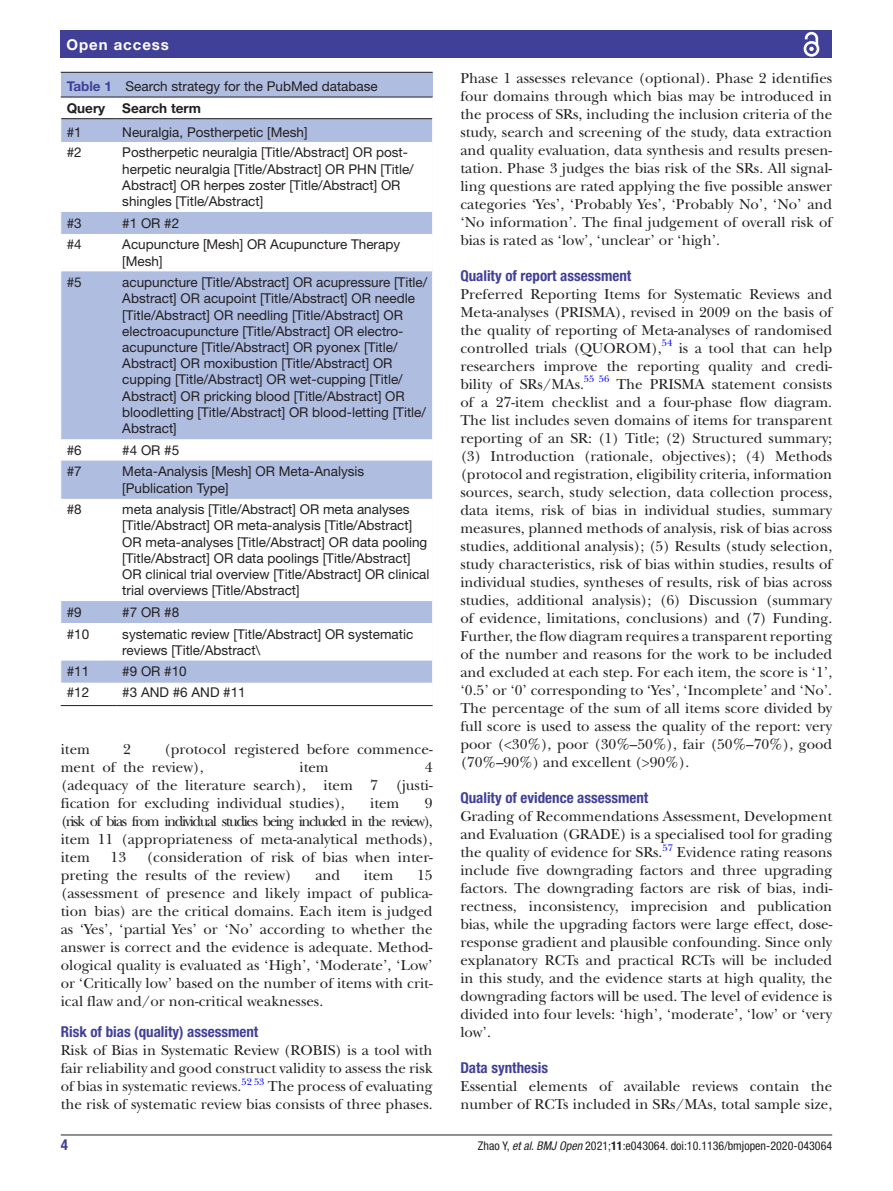
<style>
.page{position:relative;width:893px;height:1191px;background:#fff}
.page>*{position:absolute;margin:0;border:0;box-sizing:border-box;transform-origin:0 0}
.t1{font:15px/18px "New Baskerville";color:#231f20;text-align:justify}
.t2{font:700 condensed 15px "Helvetica Neue LT Std";color:#414099}
.t3{font:700 15px "Helvetica Neue LT Std";letter-spacing:.065em;color:#fff}
.t4{font:13.5px/16.2px "Helvetica Neue LT Std";color:#231f20}
.t5{font:700 13.5px "Helvetica Neue LT Std";color:#231f20}
.t6{font:condensed 12px "Helvetica Neue LT Std";color:#231f20}
.t7{font:9.9px "New Baskerville";color:#00f}
.s1{font-weight:700;color:#414099}
.s2{font-weight:700}
.s3{font-style:italic}
</style>
<div class="page">
<hr style="left:61px;top:1134px;width:771px;height:1px;background:#231f20">
<div style="left:61px;top:31px;width:771px;height:27px;background:#414099"></div>
<svg style="left:803px;top:31px;width:17px;height:26px"></svg>
<div style="left:61px;top:73px;width:372px;height:633px;background:#afbde1"></div>
<hr style="left:61px;top:72px;width:372px;height:1px;background:#231f20">
<div style="left:61px;top:98px;width:371px;height:607px;background:#fff"></div>
<svg style="left:61px;top:119px;width:371px;height:563px"></svg>
<hr style="left:61px;top:97px;width:55px;height:1px;background:#231f20">
<hr style="left:61px;top:118px;width:55px;height:1px;background:#231f20">
<hr style="left:116px;top:97px;width:317px;height:1px;background:#231f20">
<hr style="left:116px;top:118px;width:316px;height:1px;background:#231f20">
<hr style="left:61px;top:705px;width:55px;height:1px;background:#231f20">
<hr style="left:116px;top:705px;width:317px;height:1px;background:#231f20">
<svg style="left:432px;top:97px;width:1px;height:45px"></svg>
<hr style="left:432px;top:142px;width:1px;height:70px;background:#fff">
<svg style="left:432px;top:212px;width:1px;height:22px"></svg>
<hr style="left:432px;top:234px;width:1px;height:38px;background:#fff">
<hr style="left:432px;top:272px;width:1px;height:167px;background:#fff">
<svg style="left:432px;top:439px;width:1px;height:22px"></svg>
<hr style="left:432px;top:461px;width:1px;height:37px;background:#fff">
<hr style="left:432px;top:498px;width:1px;height:103px;background:#fff">
<svg style="left:432px;top:601px;width:1px;height:22px"></svg>
<hr style="left:432px;top:623px;width:1px;height:38px;background:#fff">
<svg style="left:432px;top:661px;width:1px;height:44px"></svg>
<p class="t3" style="left:66px;top:35px;width:104px">Open access</p>
<p class="t4" style="left:67px;top:75px;width:313px;line-height:22px"><span class="s1">Table 1</span> Search strategy for the PubMed database<br><span class="s2">Query</span></p>
<p class="t5" style="left:122px;top:99px;width:80px">Search term</p>
<p class="t4" style="left:67px;top:124px;width:17px">#1</p>
<p class="t4" style="left:122px;top:124px;width:187px">Neuralgia, Postherpetic [Mesh]</p>
<p class="t4" style="left:67px;top:144px;width:17px">#2</p>
<p class="t4" style="left:122px;top:144px;width:293px">Postherpetic neuralgia [Title/Abstract] OR post&shy;herpetic neuralgia [Title/Abstract] OR PHN [Title/ Abstract] OR herpes zoster [Title/Abstract] OR shingles [Title/Abstract]</p>
<p class="t4" style="left:67px;top:215px;width:17px">#3</p>
<p class="t4" style="left:122px;top:215px;width:59px">#1 OR #2</p>
<p class="t4" style="left:67px;top:236px;width:17px">#4</p>
<p class="t4" style="left:122px;top:236px;width:279px">Acupuncture [Mesh] OR Acupuncture Therapy [Mesh]</p>
<p class="t4" style="left:67px;top:274px;width:17px">#5</p>
<p class="t4" style="left:122px;top:274px;width:307px">acupuncture [Title/Abstract] OR acupressure [Title/ Abstract] OR acupoint [Title/Abstract] OR needle [Title/Abstract] OR needling [Title/Abstract] OR electroacupuncture [Title/Abstract] OR electro&shy;acupuncture [Title/Abstract] OR pyonex [Title/ Abstract] OR moxibustion [Title/Abstract] OR cupping [Title/Abstract] OR wet-cupping [Title/ Abstract] OR pricking blood [Title/Abstract] OR bloodletting [Title/Abstract] OR blood-letting [Title/ Abstract]</p>
<p class="t4" style="left:67px;top:442px;width:17px">#6</p>
<p class="t4" style="left:122px;top:442px;width:59px">#4 OR #5</p>
<p class="t4" style="left:67px;top:463px;width:17px">#7</p>
<p class="t4" style="left:122px;top:463px;width:244px">Meta-Analysis [Mesh] OR Meta-Analysis [Publication Type]</p>
<p class="t4" style="left:67px;top:501px;width:17px">#8</p>
<p class="t4" style="left:122px;top:501px;width:309px">meta analysis [Title/Abstract] OR meta analyses [Title/Abstract] OR meta-analysis [Title/Abstract] OR meta-analyses [Title/Abstract] OR data pooling [Title/Abstract] OR data poolings [Title/Abstract] OR clinical trial overview [Title/Abstract] OR clinical trial overviews [Title/Abstract]</p>
<p class="t4" style="left:67px;top:604px;width:17px">#9</p>
<p class="t4" style="left:122px;top:604px;width:59px">#7 OR #8</p>
<p class="t4" style="left:67px;top:625px;width:24px">#10</p>
<p class="t4" style="left:122px;top:625px;width:293px">systematic review [Title/Abstract] OR systematic reviews [Title/Abstract\</p>
<p class="t4" style="left:67px;top:663px;width:24px">#11</p>
<p class="t4" style="left:122px;top:663px;width:66px">#9 OR #10</p>
<p class="t4" style="left:67px;top:683px;width:24px">#12</p>
<p class="t4" style="left:122px;top:683px;width:125px">#3 AND #6 AND #11</p>
<p class="t1" style="left:61px;top:740px;width:373px;text-indent:103px">(protocol registered before commence&shy;ment of the review),</p>
<p class="t1" style="left:61px;top:740px;width:31px">item</p>
<p class="t1" style="left:123px;top:740px;width:9px">2</p>
<p class="t1" style="left:61px;top:758px;width:373px;text-indent:364px">4 (adequacy of the literature search), item 7 (justi&shy;fication for excluding individual studies),</p>
<p class="t1" style="left:299px;top:758px;width:31px">item</p>
<p class="t1" style="left:61px;top:794px;width:374px;text-indent:364px">9 (risk of bias from individual studies being included in the review), item 11 (appropriateness of meta-analytical methods), item</p>
<p class="t1" style="left:370px;top:794px;width:31px">item</p>
<p class="t1" style="left:61px;top:848px;width:373px;text-indent:86px">(consideration of risk of bias when inter&shy;preting the results of the review)</p>
<p class="t1" style="left:111px;top:848px;width:17px">13</p>
<p class="t1" style="left:61px;top:866px;width:373px;text-indent:356px">15 (assessment of presence and likely impact of publica&shy;tion bias) are the critical domains. Each item is judged as ‘Yes’, ‘partial Yes’ or ‘No’ according to whether the answer is correct and the evidence is adequate. Method&shy;ological quality is evaluated as ‘High’, ‘Moderate’, ‘Low’ or ‘Critically low’ based on the number of items with crit&shy;ical flaw and/or non-critical weaknesses.</p>
<p class="t2" style="left:61px;top:1023px;width:199px">Risk of bias (quality) assessment</p>
<p class="t1" style="left:61px;top:1041px;width:373px">Risk of Bias in Systematic Review (ROBIS) is a tool with fair reliability and good construct validity to assess the risk of bias in systematic reviews.</p>
<p class="t1" style="left:315px;top:866px;width:26px">and</p>
<p class="t1" style="left:364px;top:866px;width:31px">item</p>
<p class="t7" style="left:242px;top:1075px;width:24px">52 53</p>
<p class="t1" style="left:61px;top:1077px;width:373px;text-align:right">The process of evaluating<br>the risk of systematic review bias consists of three phases.</p>
<p class="t1" style="left:460px;top:69px;width:373px">Phase 1 assesses relevance (optional). Phase 2 identifies four domains through which bias may be introduced in the process of SRs, including the inclusion criteria of the study, search and screening of the study, data extraction and quality evaluation, data synthesis and results presen&shy;tation. Phase 3 judges the bias risk of the SRs. All signal&shy;ling questions are rated applying the five possible answer categories ‘Yes’, ‘Probably Yes’, ‘Probably No’, ‘No’ and ‘No information’. The final judgement of overall risk of bias is rated as ‘low’, ‘unclear’ or ‘high’.</p>
<p class="t2" style="left:460px;top:267px;width:172px">Quality of report assessment</p>
<p class="t1" style="left:460px;top:285px;width:373px">Preferred Reporting Items for Systematic Reviews and Meta-analyses (PRISMA), revised in 2009 on the basis of the quality of reporting of Meta-analyses of randomised controlled trials (QUOROM),</p>
<p class="t7" style="left:662px;top:337px;width:12px">54</p>
<p class="t1" style="left:460px;top:339px;width:373px;text-indent:218px">is a tool that can help researchers improve the reporting quality and credi&shy;bility of SRs/MAs.</p>
<p class="t7" style="left:584px;top:373px;width:27px">55 56</p>
<p class="t1" style="left:460px;top:375px;width:373px;text-indent:156px">The PRISMA statement consists of a 27-item checklist and a four-phase flow diagram.<br>The list includes seven domains of items for transparent reporting of an SR: (1) Title; (2) Structured summary; (3) Introduction (rationale, objectives); (4) Methods (protocol and registration, eligibility criteria, information sources, search, study selection, data collection process, data items, risk of bias in individual studies, summary measures, planned methods of analysis, risk of bias across studies, additional analysis); (5) Results (study selection, study characteristics, risk of bias within studies, results of individual studies, syntheses of results, risk of bias across studies, additional analysis); (6) Discussion (summary of evidence, limitations, conclusions) and (7) Funding.<br>Further, the flow diagram requires a transparent reporting of the number and reasons for the work to be included and excluded at each step. For each item, the score is ‘1’, ‘0.5’ or ‘0’ corresponding to ‘Yes’, ‘Incomplete’ and ‘No’.<br>The percentage of the sum of all items score divided by full score is used to assess the quality of the report: very poor (&lt;30%), poor (30%–50%), fair (50%–70%), good (70%–90%) and excellent (&gt;90%).</p>
<p class="t2" style="left:460px;top:789px;width:189px">Quality of evidence assessment</p>
<p class="t1" style="left:460px;top:807px;width:373px">Grading of Recommendations Assessment, Development and Evaluation (GRADE) is a specialised tool for grading the quality of evidence for SRs.</p>
<p class="t7" style="left:662px;top:841px;width:12px">57</p>
<p class="t1" style="left:460px;top:843px;width:373px;text-indent:217px">Evidence rating reasons include five downgrading factors and three upgrading factors. The downgrading factors are risk of bias, indi&shy;rectness, inconsistency, imprecision and publication bias, while the upgrading factors were large effect, dose&shy;response gradient and plausible confounding. Since only explanatory RCTs and practical RCTs will be included in this study, and the evidence starts at high quality, the downgrading factors will be used. The level of evidence is divided into four levels: ‘high’, ‘moderate’, ‘low’ or ‘very low’.</p>
<p class="t2" style="left:460px;top:1059px;width:89px">Data synthesis</p>
<p class="t1" style="left:460px;top:1077px;width:373px">Essential elements of available reviews contain the number of RCTs included in SRs/MAs, total sample size,</p>
<p class="t2" style="left:61px;top:1135px;width:9px">4</p>
<p class="t6" style="left:478px;top:1138px;width:356px">Zhao Y, <span class="s3">et al</span>. <span class="s3">BMJ Open</span> 2021;<span class="s2">11</span>:e043064. doi:10.1136/bmjopen-2020-043064</p>
</div>
